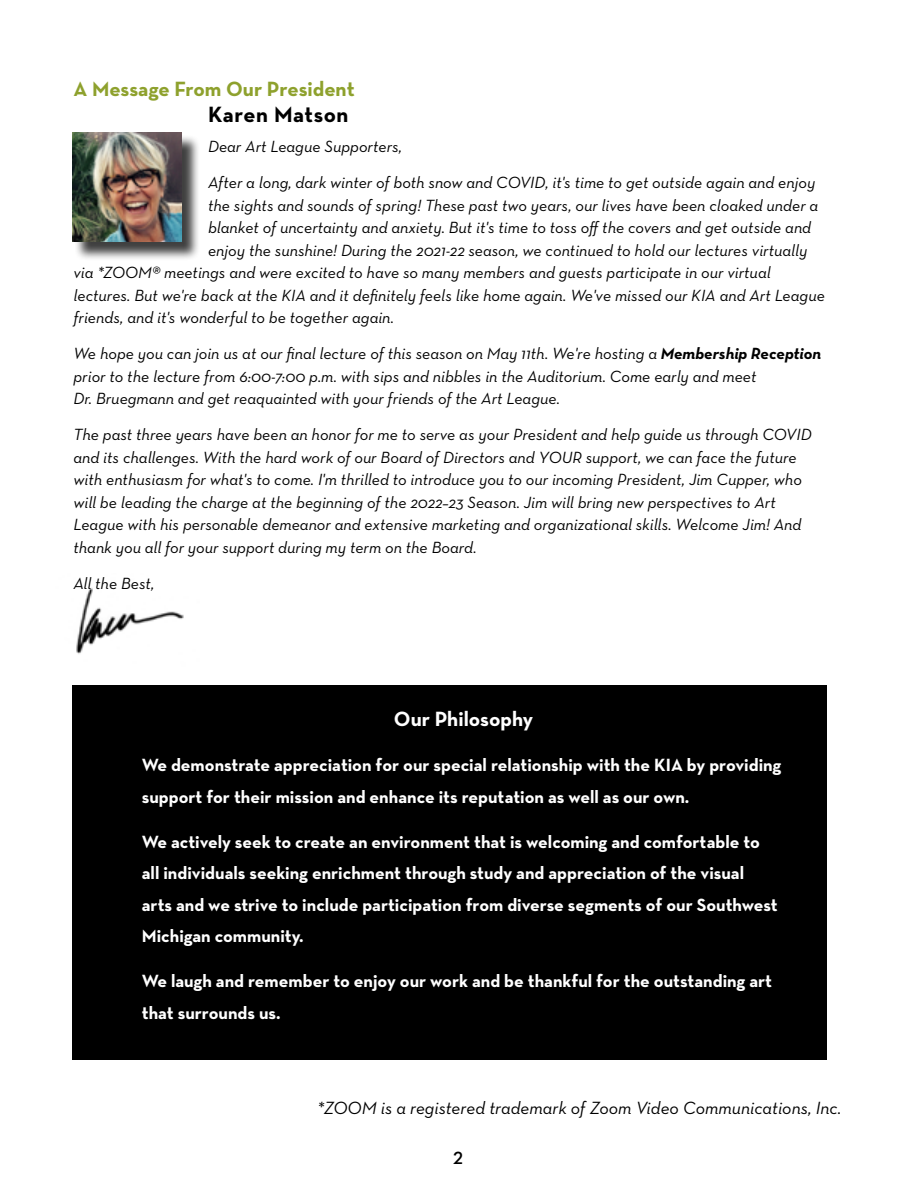
<style>
.page{position:relative;width:900px;height:1200px;background:#fff}
.page>*{position:absolute;margin:0;border:0;box-sizing:border-box;transform-origin:0 0}
.t1{font:700 22.5px "Neutra Text";letter-spacing:.025em;color:#000}
.t2{font:700 21px "Neutra Text";color:#8ea12d}
.t3{font:700 21px "Neutra Text";color:#fff}
.t4{font:700 18px/31.5px "Neutra Text";color:#fff}
.t5{font:italic 18px "Neutra Text";color:#000}
.t6{font:18px "Neutra Text Demi Alt";color:#000}
.t7{font:italic 16.5px/22.5px "Neutra Text";color:#000}
.s1{font-weight:700}
</style>
<div class="page">
<img style="left:76px;top:588px;width:108px;height:66px">
<div style="left:73px;top:685px;width:754px;height:374px;background:#000"></div>
<div style="left:75px;top:135px;width:126px;height:126px;background:#000;opacity:.75"></div>
<img style="left:72px;top:132px;width:109px;height:109px">
<p class="t2" style="left:74px;top:76px;width:283px">A Message From Our President</p>
<h1 class="t1" style="left:208px;top:100px;width:142px">Karen Matson</h1>
<p class="t7" style="left:208px;top:128px;width:609px;line-height:36px">Dear Art League Supporters,<br>After a long, dark winter of both snow and COVID, it's time to get outside again and enjoy</p>
<p class="t7" style="left:208px;top:194px;width:612px">the sights and sounds of spring! These past two years, our lives have been cloaked under a</p>
<p class="t7" style="left:208px;top:216px;width:605px">blanket of uncertainty and anxiety. But it's time to toss off the covers and get outside and</p>
<p class="t7" style="left:208px;top:239px;width:601px">enjoy the sunshine! During the 2021-22 season, we continued to hold our lectures virtually</p>
<p class="t7" style="left:74px;top:261px;width:699px">via *ZOOM® meetings and were excited to have so many members and guests participate in our virtual</p>
<p class="t7" style="left:74px;top:284px;width:753px">lectures. But we're back at the KIA and it definitely feels like home again. We've missed our KIA and Art League</p>
<p class="t7" style="left:74px;top:306px;width:322px">friends, and it's wonderful to be together again.</p>
<p class="t7" style="left:74px;top:342px;width:749px">We hope you can join us at our final lecture of this season on May 11th. We're hosting a <span class="s1">Membership Reception </span>prior to the lecture from 6:00-7:00 p.m. with sips and nibbles in the Auditorium. Come early and meet<br>Dr. Bruegmann and get reaquainted with your friends of the Art League.</p>
<p class="t7" style="left:74px;top:423px;width:740px">The past three years have been an honor for me to serve as your President and help guide us through COVID and its challenges. With the hard work of our Board of Directors and YOUR support, we can face the future with enthusiasm for what's to come. I'm thrilled to introduce you to our incoming President, Jim Cupper, who will be leading the charge at the beginning of the 2022–23 Season. Jim will bring new perspectives to Art League with his personable demeanor and extensive marketing and organizational skills. Welcome Jim! And thank you all for your support during my term on the Board.</p>
<p class="t7" style="left:74px;top:572px;width:82px">All the Best,</p>
<p class="t3" style="left:394px;top:706px;width:141px">Our Philosophy</p>
<p class="t4" style="left:142px;top:749px;width:641px">We demonstrate appreciation for our special relationship with the KIA by providing support for their mission and enhance its reputation as well as our own.</p>
<p class="t4" style="left:142px;top:826px;width:637px">We actively seek to create an environment that is welcoming and comfortable to all individuals seeking enrichment through study and appreciation of the visual arts and we strive to include participation from diverse segments of our Southwest Michigan community.</p>
<p class="t4" style="left:142px;top:965px;width:632px">We laugh and remember to enjoy our work and be thankful for the outstanding art that surrounds us.</p>
<p class="t5" style="left:317px;top:1097px;width:526px">*ZOOM is a registered trademark of Zoom Video Communications, Inc.</p>
<p class="t6" style="left:453px;top:1147px;width:11px">2</p>
</div>
